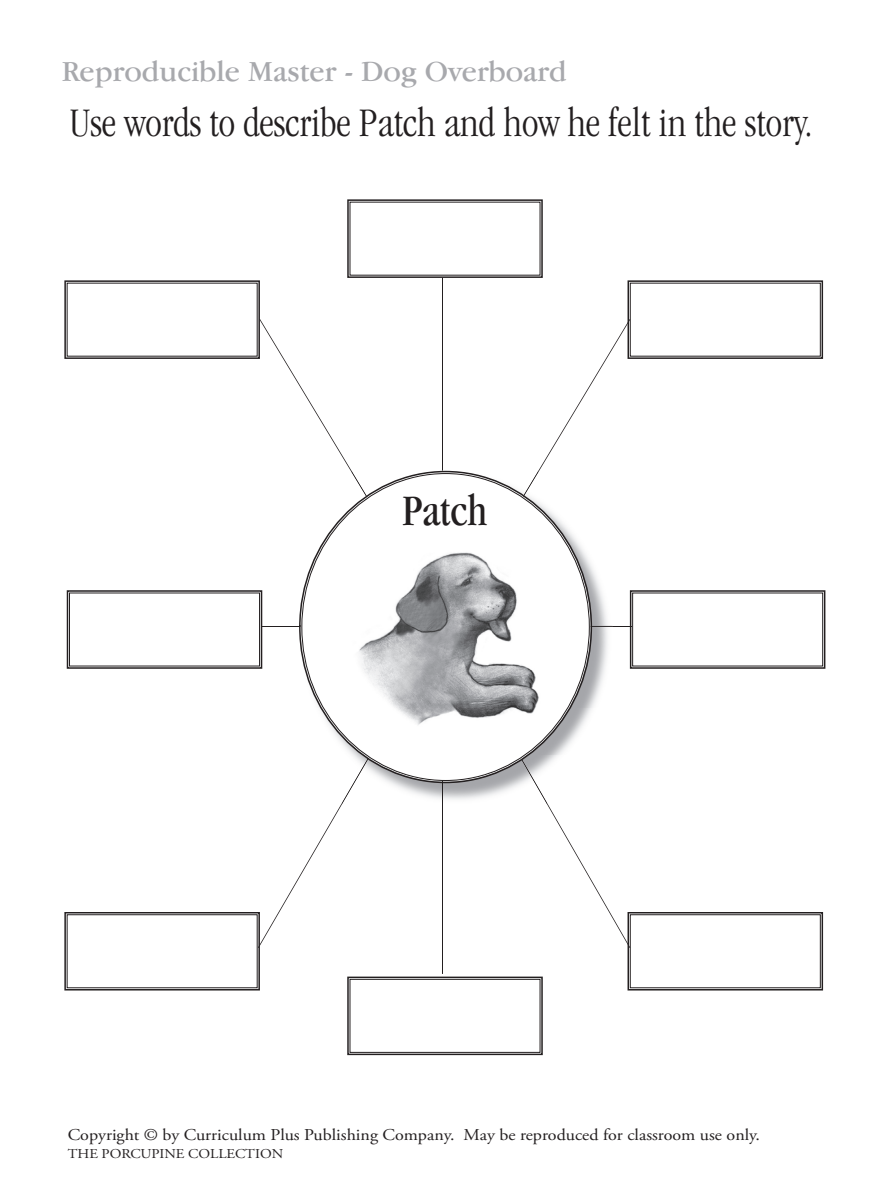
<style>
.page{position:relative;width:891px;height:1188px;background:#fff}
.page>*{position:absolute;margin:0;border:0;box-sizing:border-box;transform-origin:0 0}
.t1{font:condensed 45px "Garamond";color:#231f20}
.t2{font:300 condensed 42px "Garamond";color:#231f20}
.t3{font:30px "Garamond IT Cby BT";color:#a8a9ad}
.t4{font:16.5px "Adobe Garamond Pro";color:#231f20;scale:1.09 1}
.t5{font:13.5px "Adobe Garamond Pro";color:#231f20;scale:1.09 1}
</style>
<div class="page">
<svg style="left:445px;top:323px;width:182px;height:148px"></svg>
<svg style="left:261px;top:321px;width:184px;height:293px"></svg>
<svg style="left:547px;top:626px;width:82px;height:317px"></svg>
<svg style="left:261px;top:626px;width:81px;height:318px"></svg>
<img style="left:300px;top:471px;width:313px;height:237px">
<img style="left:300px;top:708px;width:41px;height:96px">
<img style="left:548px;top:708px;width:65px;height:48px">
<img style="left:548px;top:756px;width:65px;height:48px">
<img style="left:351px;top:471px;width:188px;height:38px">
<img style="left:592px;top:626px;width:21px;height:1px">
<img style="left:341px;top:734px;width:207px;height:70px">
<div style="left:301px;top:472px;width:290px;height:310px;background:#fff;border-radius:50%"></div>
<img style="left:359px;top:552px;width:180px;height:173px">
<svg style="left:66px;top:590px;width:197px;height:80px"></svg>
<svg style="left:64px;top:280px;width:197px;height:79px"></svg>
<svg style="left:64px;top:912px;width:197px;height:79px"></svg>
<div style="left:67px;top:914px;width:190px;height:74px;border:1px solid #231f20"></div>
<svg style="left:629px;top:590px;width:197px;height:79px"></svg>
<svg style="left:627px;top:280px;width:197px;height:79px"></svg>
<svg style="left:627px;top:911px;width:197px;height:80px"></svg>
<div style="left:630px;top:914px;width:191px;height:74px;border:1px solid #231f20"></div>
<svg style="left:347px;top:199px;width:196px;height:79px"></svg>
<hr style="left:442px;top:278px;width:1px;height:193px;background:#231f20">
<svg style="left:347px;top:976px;width:196px;height:80px"></svg>
<div style="left:350px;top:979px;width:190px;height:74px;border:1px solid #231f20"></div>
<hr style="left:442px;top:781px;width:1px;height:193px;background:#231f20">
<h3 class="t3" style="left:62px;top:54px;width:506px">Reproducible Master - Dog Overboard</h3>
<h2 class="t2" style="left:70px;top:100px;width:745px">Use words to describe Patch and how he felt in the story.</h2>
<h1 class="t1" style="left:403px;top:486px;width:86px">Patch</h1>
<p class="t4" style="left:68px;top:1125px;width:637px">Copyright © by Curriculum Plus Publishing Company. May be reproduced for classroom use only.</p>
<p class="t5" style="left:68px;top:1146px;width:199px">THE PORCUPINE COLLECTION</p>
</div>
